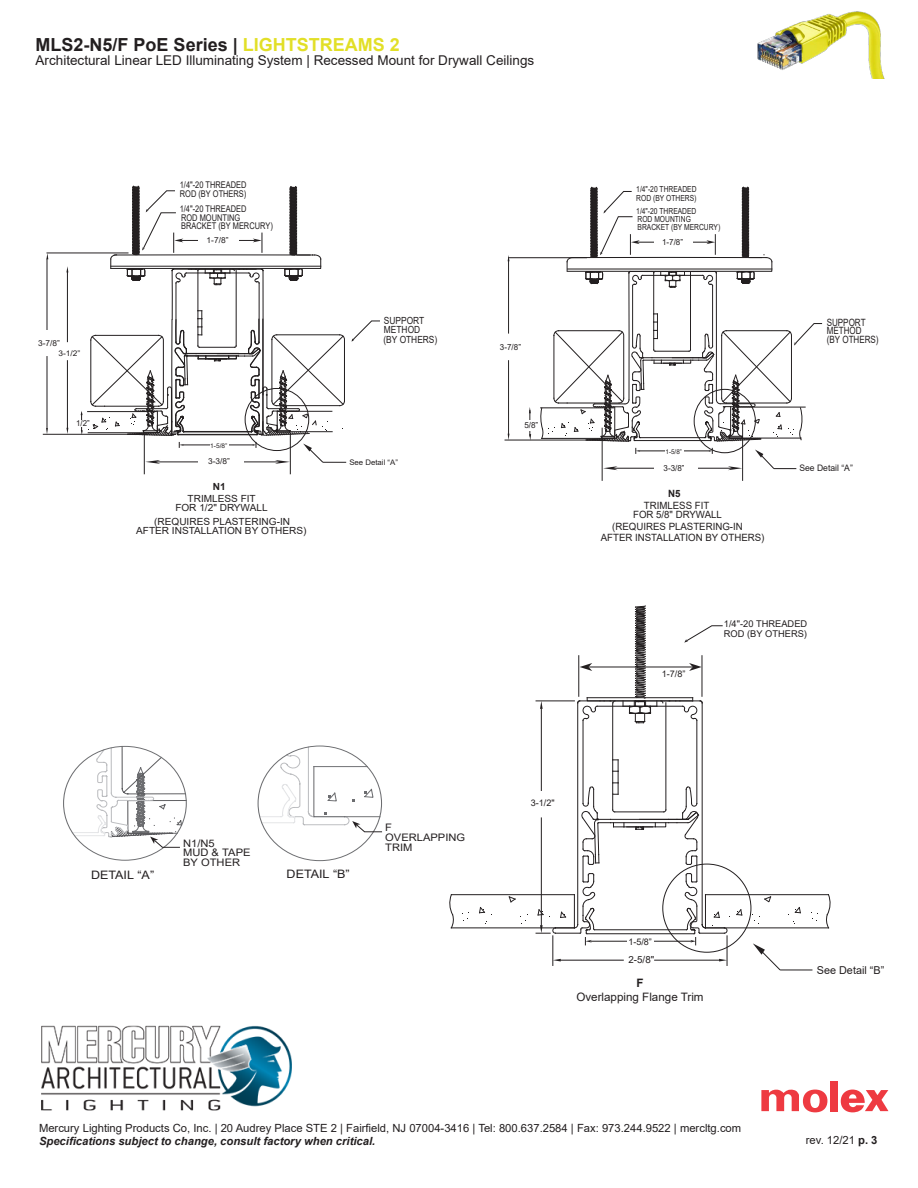
<style>
.page{position:relative;width:918px;height:1188px;background:#fff}
.page>*{position:absolute;margin:0;border:0;box-sizing:border-box;transform-origin:0 0}
.t1{font:700 18px "Arial";color:#231f20}
.t2{font:13.5px "Arial";color:#231f20}
.t3{font:11.7px "Arial";color:#231f20;scale:1.08 1}
.t4{font:11.55px/14px "Arial";color:#231f20;text-align:center}
.t5{font:11.25px "Arial";color:#231f20}
.t6{font:italic 700 11.25px "Arial";color:#231f20}
.t7{font:10.8px "Arial";color:#231f20}
.t8{font:10.35px/9.8px "Arial";color:#231f20;scale:1.08 1}
.t9{font:10.05px/11.7px "Arial";color:#231f20;text-align:center}
.t10{font:10.05px/8.4px "Arial";color:#231f20;scale:.8 1}
.t11{font:9.75px/11.6px "Arial";color:#231f20;text-align:center}
.t12{font:9.75px/9.6px "Arial";color:#231f20;scale:.85 1}
.t13{font:9.3px/9.8px "Arial";color:#231f20}
.t14{font:9.15px/8.1px "Arial";color:#231f20;scale:.81 1}
.t15{font:9px "Arial";color:#231f20}
.t16{font:8.85px "Arial";color:#231f20}
.t17{font:8.4px/7.8px "Arial";color:#231f20;scale:.8 1}
.t18{font:8.4px "Arial";color:#231f20}
.t19{font:8.25px "Arial";color:#231f20}
.t20{font:8.25px "Arial";color:#231f20;scale:.96 1}
.t21{font:7.8px "Arial";color:#231f20;scale:1.08 1}
.t22{font:7.65px "Arial";color:#231f20}
.t23{font:6.45px "Arial";color:#231f20}
.s1{color:#e2df27}
.s2{font-weight:700}
</style>
<div class="page">
<img style="left:41px;top:1025px;width:251px;height:86px">
<div style="left:830px;top:1081px;width:8px;height:30px;background:#ee3a41"></div>
<svg style="left:761px;top:1089px;width:66px;height:23px"></svg>
<svg style="left:841px;top:1090px;width:47px;height:22px"></svg>
<img style="left:757px;top:11px;width:128px;height:68px">
<hr style="left:536px;top:701px;width:38px;height:1px;background:#231f20">
<hr style="left:541px;top:709px;width:1px;height:81px;background:#231f20">
<svg style="left:540px;top:701px;width:3px;height:8px"></svg>
<hr style="left:696px;top:720px;width:1px;height:83px;background:#231f20">
<hr style="left:597px;top:706px;width:86px;height:1px;background:#231f20">
<hr style="left:583px;top:720px;width:1px;height:83px;background:#231f20">
<hr style="left:577px;top:703px;width:1px;height:222px;background:#231f20">
<hr style="left:702px;top:703px;width:1px;height:222px;background:#231f20">
<hr style="left:580px;top:700px;width:120px;height:1px;background:#231f20">
<hr style="left:705px;top:894px;width:123px;height:1px;background:#231f20">
<hr style="left:724px;top:928px;width:105px;height:1px;background:#231f20">
<svg style="left:826px;top:894px;width:5px;height:34px"></svg>
<svg style="left:736px;top:909px;width:6px;height:6px"></svg>
<svg style="left:764px;top:896px;width:7px;height:6px"></svg>
<svg style="left:795px;top:907px;width:6px;height:6px"></svg>
<hr style="left:451px;top:894px;width:123px;height:1px;background:#231f20">
<hr style="left:451px;top:928px;width:104px;height:1px;background:#231f20">
<svg style="left:449px;top:894px;width:5px;height:34px"></svg>
<svg style="left:509px;top:896px;width:7px;height:6px"></svg>
<svg style="left:479px;top:907px;width:6px;height:6px"></svg>
<hr style="left:611px;top:701px;width:58px;height:1px;background:#231f20">
<hr style="left:587px;top:697px;width:106px;height:1px;background:#231f20">
<svg style="left:669px;top:698px;width:34px;height:23px"></svg>
<svg style="left:577px;top:697px;width:38px;height:24px"></svg>
<hr style="left:666px;top:703px;width:1px;height:107px;background:#231f20">
<hr style="left:612px;top:703px;width:1px;height:57px;background:#231f20">
<svg style="left:536px;top:759px;width:192px;height:206px"></svg>
<svg style="left:753px;top:943px;width:28px;height:28px"></svg>
<hr style="left:780px;top:970px;width:32px;height:1px;background:#231f20">
<svg style="left:623px;top:605px;width:40px;height:119px"></svg>
<hr style="left:579px;top:655px;width:1px;height:42px;background:#231f20">
<hr style="left:702px;top:655px;width:1px;height:42px;background:#231f20">
<hr style="left:589px;top:667px;width:104px;height:1px;background:#231f20">
<svg style="left:689px;top:663px;width:13px;height:8px"></svg>
<svg style="left:580px;top:663px;width:12px;height:8px"></svg>
<svg style="left:684px;top:626px;width:39px;height:17px"></svg>
<hr style="left:308px;top:747px;width:1px;height:65px;background:#bcbdc0">
<svg style="left:72px;top:746px;width:115px;height:102px"></svg>
<svg style="left:259px;top:754px;width:123px;height:78px"></svg>
<hr style="left:505px;top:440px;width:100px;height:1px;background:#231f20">
<hr style="left:508px;top:361px;width:1px;height:73px;background:#231f20">
<hr style="left:508px;top:261px;width:1px;height:72px;background:#231f20">
<hr style="left:541px;top:408px;width:72px;height:1px;background:#231f20">
<hr style="left:542px;top:438px;width:73px;height:1px;background:#231f20">
<svg style="left:540px;top:408px;width:3px;height:31px"></svg>
<hr style="left:639px;top:451px;width:71px;height:1px;background:#231f20">
<svg style="left:709px;top:448px;width:4px;height:6px"></svg>
<svg style="left:636px;top:448px;width:4px;height:6px"></svg>
<div style="left:665px;top:446px;width:18px;height:10px;background:#fff"></div>
<svg style="left:755px;top:450px;width:41px;height:19px"></svg>
<hr style="left:602px;top:428px;width:1px;height:53px;background:#231f20">
<hr style="left:742px;top:424px;width:1px;height:57px;background:#231f20">
<hr style="left:612px;top:468px;width:120px;height:1px;background:#231f20">
<svg style="left:728px;top:466px;width:14px;height:4px"></svg>
<svg style="left:603px;top:466px;width:15px;height:4px"></svg>
<div style="left:654px;top:465px;width:44px;height:7px;background:#fff"></div>
<hr style="left:509px;top:257px;width:77px;height:1px;background:#231f20">
<svg style="left:529px;top:407px;width:2px;height:33px"></svg>
<svg style="left:554px;top:187px;width:268px;height:255px"></svg>
<hr style="left:43px;top:434px;width:105px;height:1px;background:#231f20">
<hr style="left:47px;top:357px;width:1px;height:71px;background:#231f20">
<hr style="left:47px;top:259px;width:1px;height:71px;background:#231f20">
<svg style="left:46px;top:428px;width:2px;height:6px"></svg>
<hr style="left:88px;top:411px;width:68px;height:1px;background:#231f20">
<hr style="left:88px;top:432px;width:69px;height:1px;background:#231f20">
<hr style="left:183px;top:445px;width:70px;height:1px;background:#231f20">
<svg style="left:252px;top:442px;width:5px;height:6px"></svg>
<svg style="left:179px;top:442px;width:5px;height:6px"></svg>
<div style="left:210px;top:441px;width:18px;height:9px;background:#fff"></div>
<svg style="left:303px;top:444px;width:43px;height:19px"></svg>
<hr style="left:144px;top:435px;width:1px;height:39px;background:#231f20">
<hr style="left:290px;top:433px;width:1px;height:41px;background:#231f20">
<hr style="left:155px;top:462px;width:124px;height:1px;background:#231f20">
<svg style="left:275px;top:460px;width:15px;height:4px"></svg>
<svg style="left:145px;top:460px;width:15px;height:4px"></svg>
<div style="left:199px;top:459px;width:45px;height:6px;background:#fff"></div>
<hr style="left:67px;top:361px;width:1px;height:68px;background:#231f20">
<hr style="left:67px;top:271px;width:1px;height:71px;background:#231f20">
<hr style="left:47px;top:253px;width:81px;height:1px;background:#231f20">
<svg style="left:81px;top:411px;width:2px;height:24px"></svg>
<svg style="left:352px;top:321px;width:28px;height:21px"></svg>
<svg style="left:91px;top:186px;width:254px;height:250px"></svg>
<hr style="left:277px;top:411px;width:55px;height:1px;background:#231f20">
<hr style="left:277px;top:431px;width:55px;height:1px;background:#231f20">
<h1 class="t1" style="left:36px;top:32px;width:366px">MLS2-N5/F PoE Series | <span class="s1">LIGHTSTREAMS 2</span></h1>
<p class="t2" style="left:36px;top:51px;width:500px">Architectural Linear LED Illuminating System | Recessed Mount for Drywall Ceilings</p>
<p class="t14" style="left:180px;top:180px;width:84px">1/4"-20 THREADED</p>
<p class="t14" style="left:180px;top:205px;width:84px">1/4"-20 THREADED</p>
<p class="t14" style="left:180px;top:189px;width:84px">ROD (BY OTHERS)</p>
<p class="t14" style="left:181px;top:214px;width:115px">ROD MOUNTING<br>BRACKET (BY MERCURY)</p>
<p class="t19" style="left:38px;top:337px;width:23px">3-7/8”</p>
<p class="t21" style="left:58px;top:348px;width:22px">3-1/2”</p>
<p class="t20" style="left:76px;top:417px;width:16px">1/2”</p>
<p class="t19" style="left:207px;top:234px;width:23px">1-7/8”</p>
<p class="t23" style="left:210px;top:441px;width:19px">1-5/8”</p>
<p class="t19" style="left:208px;top:456px;width:23px">3-3/8”</p>
<p class="t11" style="left:188px;top:481px;width:70px"><span class="s2">N1<br></span>TRIMLESS FIT</p>
<p class="t11" style="left:154px;top:501px;width:137px;line-height:13.5px">FOR 1/2" DRYWALL (REQUIRES PLASTERING-IN</p>
<p class="t11" style="left:136px;top:525px;width:172px">AFTER INSTALLATION BY OTHERS)</p>
<p class="t12" style="left:383px;top:315px;width:65px">SUPPORT<br>METHOD<br>(BY OTHERS)</p>
<p class="t22" style="left:349px;top:457px;width:50px">See Detail “A”</p>
<p class="t18" style="left:500px;top:341px;width:23px">3-7/8”</p>
<p class="t18" style="left:524px;top:419px;width:15px">5/8”</p>
<p class="t17" style="left:636px;top:185px;width:77px">1/4"-20 THREADED</p>
<p class="t17" style="left:636px;top:208px;width:77px">1/4"-20 THREADED</p>
<p class="t17" style="left:636px;top:194px;width:77px">ROD (BY OTHERS)</p>
<p class="t17" style="left:638px;top:215px;width:105px">ROD MOUNTING<br>BRACKET (BY MERCURY)</p>
<p class="t18" style="left:662px;top:236px;width:23px">1-7/8”</p>
<p class="t10" style="left:827px;top:318px;width:50px">SUPPORT<br>METHOD</p>
<p class="t10" style="left:827px;top:336px;width:66px">(BY OTHERS)</p>
<p class="t23" style="left:666px;top:447px;width:18px">1-5/8”</p>
<p class="t18" style="left:664px;top:462px;width:23px">3-3/8”</p>
<p class="t9" style="left:644px;top:488px;width:67px"><span class="s2">N5<br></span>TRIMLESS FIT</p>
<p class="t9" style="left:612px;top:508px;width:132px;line-height:12.8px">FOR 5/8" DRYWALL (REQUIRES PLASTERING-IN</p>
<p class="t9" style="left:601px;top:532px;width:165px">AFTER INSTALLATION BY OTHERS)</p>
<p class="t16" style="left:799px;top:462px;width:55px">See Detail “A”</p>
<p class="t15" style="left:662px;top:668px;width:25px">1-7/8”</p>
<p class="t13" style="left:724px;top:619px;width:85px">1/4"-20 THREADED<br>ROD (BY OTHERS)</p>
<p class="t3" style="left:91px;top:867px;width:60px">DETAIL “A”</p>
<p class="t8" style="left:183px;top:833px;width:54px;line-height:19.4px">N1/N5<br>BY OTHER</p>
<p class="t8" style="left:183px;top:848px;width:64px">MUD &amp; TAPE</p>
<p class="t3" style="left:287px;top:866px;width:60px">DETAIL “B”</p>
<p class="t8" style="left:385px;top:823px;width:75px">F<br>OVERLAPPING<br>TRIM</p>
<p class="t15" style="left:531px;top:797px;width:25px">3-1/2"</p>
<p class="t15" style="left:628px;top:936px;width:25px">1-5/8”</p>
<p class="t11" style="left:629px;top:954px;width:27px">2-5/8"</p>
<p class="t4" style="left:576px;top:976px;width:129px"><span class="s2">F<br></span>Overlapping Flange Trim</p>
<p class="t7" style="left:817px;top:963px;width:69px">See Detail “B”</p>
<p class="t5" style="left:39px;top:1120px;width:704px">Mercury Lighting Products Co, Inc. | 20 Audrey Place STE 2 | Fairfield, NJ 07004-3416 | Tel: 800.637.2584 | Fax: 973.244.9522 | mercltg.com</p>
<p class="t6" style="left:39px;top:1134px;width:338px">Specifications subject to change, consult factory when critical.</p>
<p class="t5" style="left:806px;top:1132px;width:73px">rev. 12/21 <span class="s2">p. 3</span></p>
</div>
